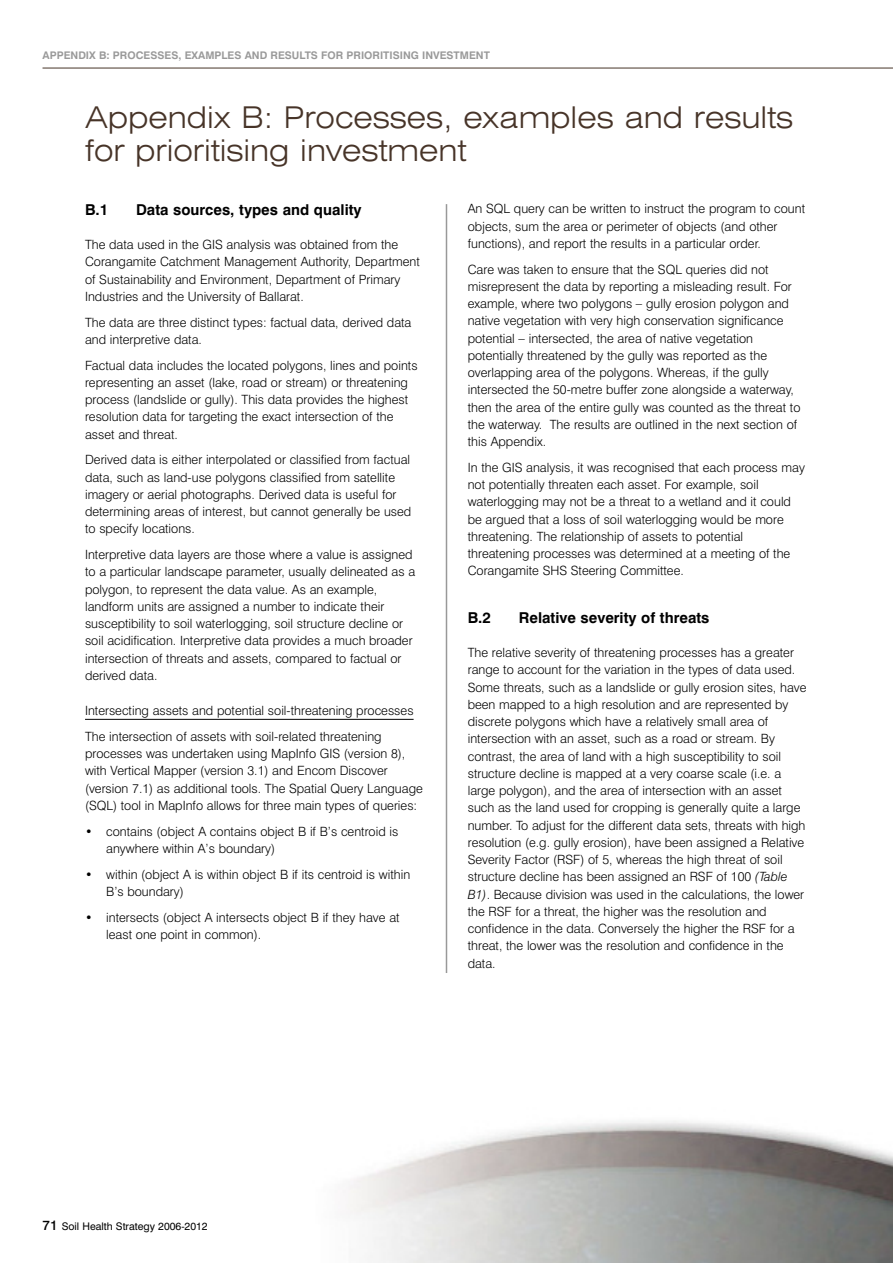
<style>
.page{position:relative;width:893px;height:1263px;background:#fff}
.page>*{position:absolute;margin:0;border:0;box-sizing:border-box;transform-origin:0 0}
.t1{font:300 expanded 30px/33px "Swiss 721 BT";color:#473428}
.t2{font:700 15px "Swiss 721 BT";color:#000}
.t3{font:300 12.75px/17.2px "Swiss 721 BT";color:#000}
.t4{font:700 10.5px "Swiss 721 BT";color:#999}
.t5{font:10.5px "Swiss 721 BT";color:#000}
.s1{font-style:italic}
.s2{font-weight:500;font-size:13.5px}
</style>
<div class="page">
<img style="left:347px;top:1120px;width:546px;height:143px">
<hr style="left:85px;top:719px;width:329px;height:1px;background:#000">
<hr style="left:43px;top:68px;width:850px;height:1px;background:#473428">
<hr style="left:446px;top:204px;width:1px;height:769px;background:#999">
<p class="t4" style="left:43px;top:51px;width:449px">APPENDIX B: PROCESSES, EXAMPLES AND RESULTS FOR PRIORITISING INVESTMENT</p>
<h1 class="t1" style="left:85px;top:103px;width:710px">Appendix B: Processes, examples and results for prioritising investment</h1>
<p class="t2" style="left:85px;top:204px;width:25px">B.1</p>
<p class="t2" style="left:136px;top:204px;width:227px">Data sources, types and quality</p>
<p class="t3" style="left:85px;top:237px;width:336px">The data used in the GIS analysis was obtained from the Corangamite Catchment Management Authority, Department of Sustainability and Environment, Department of Primary Industries and the University of Ballarat.</p>
<p class="t3" style="left:85px;top:315px;width:328px">The data are three distinct types: factual data, derived data and interpretive data.</p>
<p class="t3" style="left:85px;top:358px;width:334px">Factual data includes the located polygons, lines and points representing an asset (lake, road or stream) or threatening process (landslide or gully). This data provides the highest resolution data for targeting the exact intersection of the asset and threat.</p>
<p class="t3" style="left:85px;top:453px;width:328px">Derived data is either interpolated or classified from factual data, such as land-use polygons classified from satellite imagery or aerial photographs. Derived data is useful for determining areas of interest, but cannot generally be used to specify locations.</p>
<p class="t3" style="left:85px;top:547px;width:332px">Interpretive data layers are those where a value is assigned to a particular landscape parameter, usually delineated as a polygon, to represent the data value. As an example, landform units are assigned a number to indicate their susceptibility to soil waterlogging, soil structure decline or soil acidification. Interpretive data provides a much broader intersection of threats and assets, compared to factual or derived data.</p>
<p class="t3" style="left:85px;top:699px;width:330px;line-height:25.8px">Intersecting assets and potential soil-threatening processes<br>The intersection of assets with soil-related threatening</p>
<p class="t3" style="left:85px;top:746px;width:339px">processes was undertaken using MapInfo GIS (version 8), with Vertical Mapper (version 3.1) and Encom Discover (version 7.1) as additional tools. The Spatial Query Language (SQL) tool in MapInfo allows for three main types of queries:</p>
<p class="t3" style="left:106px;top:824px;width:294px;text-indent:-21px">• contains (object A contains object B if B’s centroid is anywhere within A’s boundary)</p>
<p class="t3" style="left:106px;top:867px;width:305px;text-indent:-21px">• within (object A is within object B if its centroid is within<br>B’s boundary)</p>
<p class="t3" style="left:106px;top:910px;width:295px;text-indent:-21px">• intersects (object A intersects object B if they have at least one point in common).</p>
<p class="t3" style="left:468px;top:201px;width:339px">An SQL query can be written to instruct the program to count objects, sum the area or perimeter of objects (and other functions), and report the results in a particular order.</p>
<p class="t3" style="left:468px;top:262px;width:334px">Care was taken to ensure that the SQL queries did not misrepresent the data by reporting a misleading result. For example, where two polygons – gully erosion polygon and native vegetation with very high conservation significance potential – intersected, the area of native vegetation potentially threatened by the gully was reported as the overlapping area of the polygons. Whereas, if the gully intersected the 50-metre buffer zone alongside a waterway, then the area of the entire gully was counted as the threat to the waterway. The results are outlined in the next section of this Appendix.</p>
<p class="t3" style="left:468px;top:460px;width:339px">In the GIS analysis, it was recognised that each process may not potentially threaten each asset. For example, soil waterlogging may not be a threat to a wetland and it could be argued that a loss of soil waterlogging would be more threatening. The relationship of assets to potential threatening processes was determined at a meeting of the Corangamite SHS Steering Committee.</p>
<p class="t2" style="left:468px;top:612px;width:25px">B.2</p>
<p class="t2" style="left:519px;top:612px;width:192px">Relative severity of threats</p>
<p class="t3" style="left:468px;top:645px;width:340px">The relative severity of threatening processes has a greater range to account for the variation in the types of data used.<br>Some threats, such as a landslide or gully erosion sites, have been mapped to a high resolution and are represented by discrete polygons which have a relatively small area of intersection with an asset, such as a road or stream. By contrast, the area of land with a high susceptibility to soil structure decline is mapped at a very coarse scale (i.e. a large polygon), and the area of intersection with an asset such as the land used for cropping is generally quite a large number. To adjust for the different data sets, threats with high resolution (e.g. gully erosion), have been assigned a Relative Severity Factor (RSF) of 5, whereas the high threat of soil structure decline has been assigned an RSF of 100 <span class="s1">(Table B1)</span>. Because division was used in the calculations, the lower the RSF for a threat, the higher was the resolution and confidence in the data. Conversely the higher the RSF for a threat, the lower was the resolution and confidence in the data.</p>
<p class="t5" style="left:43px;top:1222px;width:167px"><span class="s2">71</span> Soil Health Strategy 2006-2012</p>
</div>
